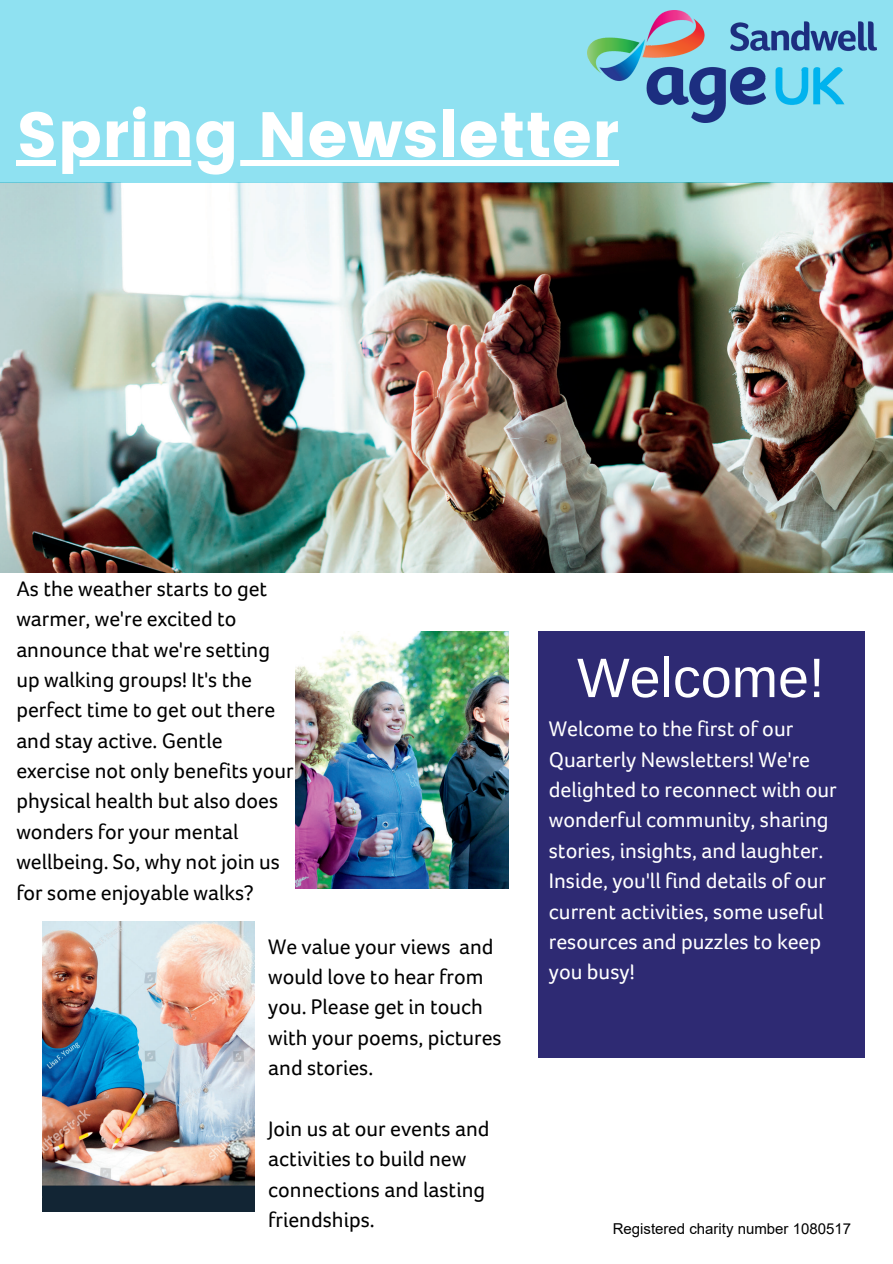
<style>
.page{position:relative;width:893px;height:1264px;background:#fff}
.page>*{position:absolute;margin:0;border:0;box-sizing:border-box;transform-origin:0 0}
.t1{font:63.75px "Poppins";color:#fff}
.t2{font:55.65px "Arimo";color:#fff}
.t3{font:21.9px/30.3px "Foco Age UK";color:#fff}
.t4{font:21.75px/30.3px "Foco Age UK";color:#000}
.t5{font:15px "Arial";color:#000}
</style>
<div class="page">
<img style="left:0;top:182px;width:892px;height:390px">
<img style="left:42px;top:921px;width:213px;height:290px">
<img style="left:295px;top:631px;width:213px;height:257px">
<div style="left:0;top:0;width:892px;height:182px;background:#8fe1f1"></div>
<div style="left:538px;top:631px;width:326px;height:426px;background:#2e2a73"></div>
<img style="left:587px;top:10px;width:289px;height:113px">
<div style="left:16px;top:160px;width:603px;height:6px;background:#fff"></div>
<p class="t1" style="left:16px;top:98px;width:604px">Spring Newsletter</p>
<p class="t4" style="left:16px;top:573px;width:279px">As the weather starts to get warmer, we're excited to announce that we're setting up walking groups! It's the perfect time to get out there and stay active. Gentle exercise not only benefits your physical health but also does wonders for your mental wellbeing. So, why not join us for some enjoyable walks?</p>
<p class="t4" style="left:268px;top:931px;width:235px">We value your views and would love to hear from you. Please get in touch with your poems, pictures and stories.</p>
<p class="t4" style="left:268px;top:1113px;width:223px">Join us at our events and activities to build new connections and lasting friendships.</p>
<p class="t2" style="left:577px;top:646px;width:249px">Welcome!</p>
<p class="t3" style="left:548px;top:714px;width:289px">Welcome to the first of our<br>Quarterly Newsletters! We're delighted to reconnect with our wonderful community, sharing stories, insights, and laughter.<br>Inside, you'll find details of our current activities, some useful resources and puzzles to keep you busy!</p>
<p class="t5" style="left:612px;top:1220px;width:240px">Registered charity number 1080517</p>
</div>
